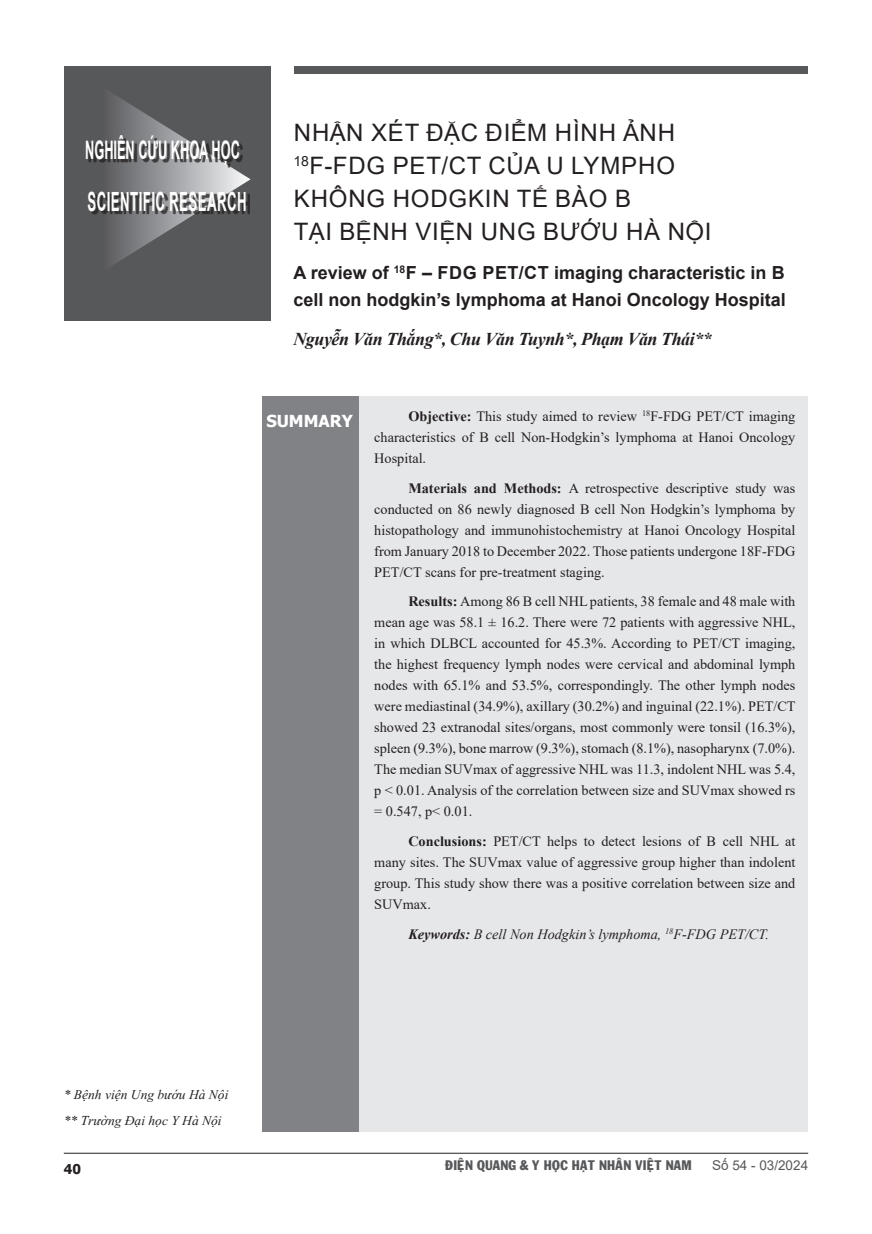
<style>
.page{position:relative;width:872px;height:1234px;background:#fff}
.page>*{position:absolute;margin:0;border:0;box-sizing:border-box;transform-origin:0 0}
.t1{font:700 26.4px "Arial";letter-spacing:.035em;color:#fff;scale:.5 1}
.t2{font:700 25.5px "Arial";color:#fff;scale:.5 1}
.t3{font:24px "Arial";letter-spacing:.035em;color:#231f20}
.t4{font:700 18px/27px "Arial";color:#231f20}
.t5{font:italic 700 18px "Times New Roman";letter-spacing:-.025em;color:#231f20}
.t6{font:700 16.5px "Tahoma";color:#fff}
.t7{font:14.25px/21px "Times New Roman";color:#231f20;text-align:justify}
.t8{font:italic 14.25px "Times New Roman";color:#231f20}
.chuthichtacgia{font:13.5px "SVN Times New Romanitalic";color:#231f20}
.t9{font:13.5px "VNI Franko";color:#57585a}
.t10{font:13.5px "Arial";color:#57585a}
.t11{font:700 13.5px "Tahoma";color:#231f20}
.s1{font-weight:700}
</style>
<div class="page">
<div style="left:64px;top:66px;width:206px;height:255px;background:#57585a"></div>
<svg style="left:111px;top:93px;width:140px;height:173px"></svg>
<div style="left:88px;top:138px;width:155px;height:30px;background:#231f20;opacity:.75"></div>
<div style="left:90px;top:193px;width:160px;height:21px;background:#231f20;opacity:.75"></div>
<div style="left:294px;top:66px;width:514px;height:8px;background:#57585a"></div>
<div style="left:263px;top:396px;width:545px;height:735px;background:#e6e7e9"></div>
<div style="left:262px;top:396px;width:96px;height:735px;background:#808285"></div>
<hr style="left:64px;top:1152px;width:744px;height:1px;background:#231f20">
<p class="t2" style="left:85px;top:132px;width:311px">NGHIÊN CỨU KHOA HỌC</p>
<p class="t1" style="left:87px;top:183px;width:320px">SCIENTIFIC RESEARCH</p>
<p class="t3" style="left:294px;top:115px;width:383px">NHẬN XÉT ĐẶC ĐIỂM HÌNH ẢNH</p>
<p class="t3" style="left:293px;top:148px;width:383px"><sup>18</sup>F-FDG PET/CT CỦA U LYMPHO</p>
<p class="t3" style="left:294px;top:181px;width:339px">KHÔNG HODGKIN TẾ BÀO B</p>
<p class="t3" style="left:294px;top:214px;width:419px">TẠI BỆNH VIỆN UNG BƯỚU HÀ NỘI</p>
<p class="t4" style="left:293px;top:260px;width:494px">A review of <sup>18</sup>F – FDG PET/CT imaging characteristic in B cell non hodgkin’s lymphoma at Hanoi Oncology Hospital</p>
<p class="t5" style="left:293px;top:326px;width:420px">Nguyễn Văn Thắng*, Chu Văn Tuynh*, Phạm Văn Thái**</p>
<p class="t6" style="left:266px;top:409px;width:88px">SUMMARY</p>
<p class="t7" style="left:374px;top:405px;width:422px;text-indent:34px"><span class="s1">Objective:</span> This study aimed to review <sup>18</sup>F-FDG PET/CT imaging characteristics of B cell Non-Hodgkin’s lymphoma at Hanoi Oncology Hospital.</p>
<p class="t7" style="left:374px;top:477px;width:422px;text-indent:34px"><span class="s1">Materials and Methods:</span> A retrospective descriptive study was conducted on 86 newly diagnosed B cell Non Hodgkin’s lymphoma by histopathology and immunohistochemistry at Hanoi Oncology Hospital from January 2018 to December 2022. Those patients undergone 18F-FDG PET/CT scans for pre-treatment staging.</p>
<p class="t7" style="left:374px;top:590px;width:423px;text-indent:34px"><span class="s1">Results:</span> Among 86 B cell NHL patients, 38 female and 48 male with mean age was 58.1 ± 16.2. There were 72 patients with aggressive NHL, in which DLBCL accounted for 45.3%. According to PET/CT imaging, the highest frequency lymph nodes were cervical and abdominal lymph nodes with 65.1% and 53.5%, correspondingly. The other lymph nodes were mediastinal (34.9%), axillary (30.2%) and inguinal (22.1%). PET/CT showed 23 extranodal sites/organs, most commonly were tonsil (16.3%), spleen (9.3%), bone marrow (9.3%), stomach (8.1%), nasopharynx (7.0%).<br>The median SUVmax of aggressive NHL was 11.3, indolent NHL was 5.4, p &lt; 0.01. Analysis of the correlation between size and SUVmax showed rs = 0.547, p&lt; 0.01.</p>
<p class="t7" style="left:374px;top:830px;width:422px;text-indent:34px"><span class="s1">Conclusions:</span> PET/CT helps to detect lesions of B cell NHL at many sites. The SUVmax value of aggressive group higher than indolent group. This study show there was a positive correlation between size and SUVmax.</p>
<p class="t8" style="left:408px;top:923px;width:362px"><span class="s1">Keywords:</span> B cell Non Hodgkin’s lymphoma, <sup>18</sup>F-FDG PET/CT.</p>
<p class="chuthichtacgia" style="left:64px;top:1083px;width:166px">* Bệnh viện Ung bướu Hà Nội</p>
<p class="chuthichtacgia" style="left:64px;top:1110px;width:159px">** Trường Đại học Y Hà Nội</p>
<p class="t11" style="left:64px;top:1158px;width:19px">40</p>
<p class="t9" style="left:445px;top:1154px;width:248px">ÑIEÄN QUANG &amp; Y HOÏC HAÏT NHAÂN VIEÄT NAM</p>
<p class="t10" style="left:712px;top:1155px;width:98px">Số 54 - 03/2024</p>
</div>
